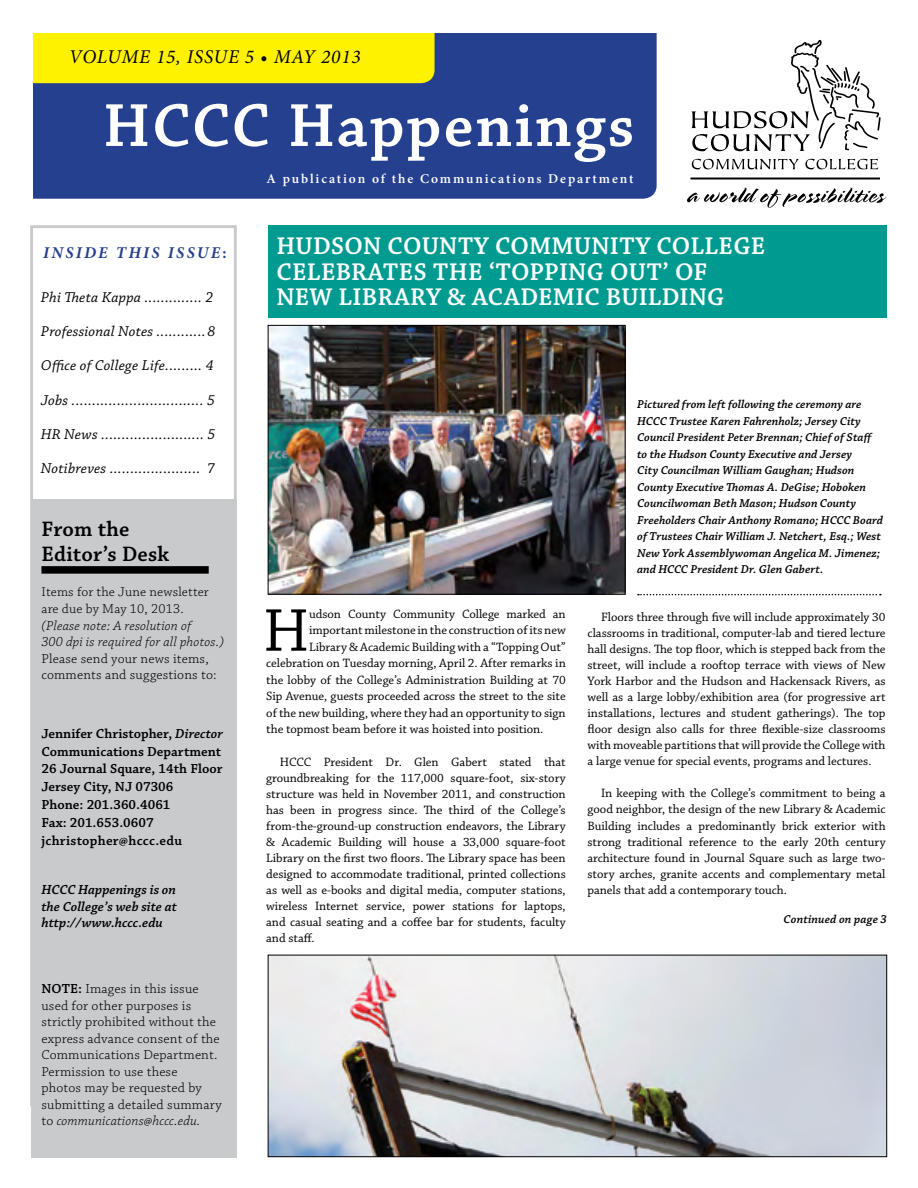
<style>
.page{position:relative;width:918px;height:1188px;background:#fff}
.page>*{position:absolute;margin:0;border:0;box-sizing:border-box;transform-origin:0 0}
.t1{font:600 64.05px "Chaparral Pro";letter-spacing:.025em;color:#fff}
.t2{font:63.45px "Chaparral Pro";color:#000}
.t3{font:600 25.5px/25.5px "Chaparral Pro";letter-spacing:.01em;color:#fff}
.t4{font:600 22.05px/24.8px "Chaparral Pro";letter-spacing:.01em;color:#000}
.t5{font:italic 19.5px "Minion Pro";letter-spacing:.04em;color:#000}
.t6{font:italic 700 16.5px "Minion Pro";letter-spacing:.14em;color:#25408f}
.t7{font:15px "Chaparral Pro It Capt";letter-spacing:.01em;color:#000}
.t8{font:13.8px/16.5px "Chaparral Pro Light Capt";letter-spacing:.01em;color:#000}
.t9{font:13.8px/17.9px "Chaparral Pro Semibold Capt";color:#000}
.t10{font:13.8px/16.5px "Chaparral Pro Light It Capt";letter-spacing:.01em;color:#000}
.t11{font:13.8px/16.5px "Chaparral Pro Semibold It Capt";color:#000;text-align:justify}
.t12{font:13.5px/16.5px "Chaparral Pro Light Capt";letter-spacing:.01em;color:#000}
.t13{font:600 13.5px "Minion Pro";letter-spacing:.14em;color:#fff}
.t14{font:12.75px/16px "Chaparral Pro";letter-spacing:-.005em;color:#000;text-align:justify}
.t15{font:12px/16.5px "Chaparral Pro Semibold It Capt";color:#000}
.s1{font-style:normal;font-stretch:condensed}
.s2{font-family:"Chaparral Pro Semibold It Capt"}
.s3{font-family:"Chaparral Pro Semibold Capt"}
.s4{font-family:"Chaparral Pro Light Capt"}
</style>
<div class="page">
<div style="left:11px;top:9px;width:646px;height:190px;background:#25408f;border-radius:14px"></div>
<div style="left:22px;top:3px;width:413px;height:80px;background:#fff200;border-radius:14px"></div>
<div style="left:0;top:0;width:689px;height:32px;background:#fff"></div>
<svg style="left:692px;top:159px;width:107px;height:10px"></svg>
<svg style="left:805px;top:159px;width:73px;height:10px"></svg>
<svg style="left:691px;top:40px;width:190px;height:111px"></svg>
<hr style="left:690px;top:178px;width:190px;height:1px;background:#000">
<svg style="left:687px;top:187px;width:200px;height:21px"></svg>
<div style="left:31px;top:499px;width:206px;height:658px;background:#c9cacc"></div>
<div style="left:41px;top:566px;width:168px;height:8px;background:#000"></div>
<div style="left:0;top:0;width:33px;height:216px;background:#fff"></div>
<svg style="left:638px;top:594px;width:243px;height:1px"></svg>
<img style="left:270px;top:957px;width:615px;height:198px">
<div style="left:268px;top:955px;width:619px;height:202px;border:1px solid #000"></div>
<img style="left:270px;top:327px;width:354px;height:266px">
<div style="left:268px;top:325px;width:358px;height:270px;border:1px solid #000"></div>
<div style="left:268px;top:226px;width:618px;height:92px;background:#009b90"></div>
<h3 class="t5" style="left:69px;top:44px;width:293px">VOLUME 15, ISSUE 5 • MAY 2013</h3>
<h1 class="t1" style="left:103px;top:89px;width:533px">HCCC HAPPENINGS</h1>
<p class="t13" style="left:267px;top:170px;width:368px">A publication of the Communications Department</p>
<p class="t6" style="left:43px;top:241px;width:185px">INSIDE THIS ISSUE<span class="s1">:</span></p>
<p class="t7" style="left:41px;top:289px;width:174px">Phi Theta Kappa .............. 2</p>
<p class="t7" style="left:41px;top:323px;width:176px">Professional Notes ............8</p>
<p class="t7" style="left:41px;top:357px;width:174px">Office of College Life......... 4</p>
<p class="t7" style="left:41px;top:392px;width:176px">Jobs ................................ 5</p>
<p class="t7" style="left:41px;top:425px;width:176px">HR News ......................... 5</p>
<p class="t7" style="left:41px;top:460px;width:176px">Notibreves ...................... 7</p>
<h3 class="t4" style="left:41px;top:517px;width:129px">FROM THE<br>EDITOR’S DESK</h3>
<p class="t12" style="left:41px;top:584px;width:169px">Items for the June newsletter are due by May 10, 2013.</p>
<p class="t10" style="left:41px;top:617px;width:184px">(Please note: A resolution of<br>300 dpi is required for all photos.)</p>
<p class="t8" style="left:41px;top:650px;width:177px">Please send your news items, comments and suggestions to:</p>
<p class="t9" style="left:41px;top:725px;width:183px">Jennifer Christopher, <span class="s2">Director<br></span>Communications Department<br>26 Journal Square, 14th Floor<br>Jersey City, NJ 07306<br>Phone: 201.360.4061<br>Fax: 201.653.0607 jchristopher@hccc.edu</p>
<p class="t11" style="left:41px;top:882px;width:137px">HCCC Happenings is on the College’s web site at http://www.hccc.edu</p>
<p class="t8" style="left:41px;top:981px;width:182px"><span class="s3">NOTE:</span> Images in this issue used for other purposes is strictly prohibited without the express advance consent of the<br>Communications Department.<br>Permission to use these<br>photos may be requested by submitting a detailed summary</p>
<p class="t10" style="left:41px;top:1113px;width:160px"><span class="s4">to</span> communications@hccc.edu.</p>
<h3 class="t3" style="left:276px;top:234px;width:488px">HUDSON COUNTY COMMUNITY COLLEGE<br>CELEBRATES THE ‘TOPPING OUT’ OF<br>NEW LIBRARY &amp; ACADEMIC BUILDING</h3>
<h2 class="t2" style="left:263px;top:595px;width:48px">H</h2>
<p class="t14" style="left:309px;top:606px;width:258px">udson County Community College marked an</p>
<p class="t14" style="left:309px;top:623px;width:258px">important milestone in the construction of its new</p>
<p class="t14" style="left:309px;top:639px;width:258px">Library &amp; Academic Building with a “Topping Out”</p>
<p class="t14" style="left:266px;top:656px;width:301px">celebration on Tuesday morning, April 2. After remarks in</p>
<p class="t14" style="left:266px;top:672px;width:301px">the lobby of the College’s Administration Building at 70</p>
<p class="t14" style="left:266px;top:689px;width:301px">Sip Avenue, guests proceeded across the street to the site</p>
<p class="t14" style="left:266px;top:705px;width:301px">of the new building, where they had an opportunity to sign</p>
<p class="t14" style="left:266px;top:722px;width:279px">the topmost beam before it was hoisted into position.</p>
<p class="t14" style="left:266px;top:754px;width:301px;text-indent:14px">HCCC President Dr. Glen Gabert stated that groundbreaking for the 117,000 square-foot, six-story structure was held in November 2011, and construction has been in progress since. The third of the College’s from-the-ground-up construction endeavors, the Library &amp; Academic Building will house a 33,000 square-foot Library on the first two floors. The Library space has been designed to accommodate traditional, printed collections as well as e-books and digital media, computer stations, wireless Internet service, power stations for laptops, and casual seating and a coffee bar for students, faculty and staff.</p>
<p class="t15" style="left:637px;top:397px;width:247px">Pictured from left following the ceremony are HCCC Trustee Karen Fahrenholz; Jersey City Council President Peter Brennan; Chief of Staff to the Hudson County Executive and Jersey<br>City Councilman William Gaughan; Hudson County Executive Thomas A. DeGise; Hoboken Councilwoman Beth Mason; Hudson County Freeholders Chair Anthony Romano; HCCC Board of Trustees Chair William J. Netchert, Esq.; West New York Assemblywoman Angelica M. Jimenez; and HCCC President Dr. Glen Gabert.</p>
<p class="t14" style="left:588px;top:609px;width:300px;text-indent:14px">Floors three through five will include approximately 30 classrooms in traditional, computer-lab and tiered lecture hall designs. The top floor, which is stepped back from the street, will include a rooftop terrace with views of New York Harbor and the Hudson and Hackensack Rivers, as well as a large lobby/exhibition area (for progressive art installations, lectures and student gatherings). The top floor design also calls for three flexible-size classrooms with moveable partitions that will provide the College with a large venue for special events, programs and lectures.</p>
<p class="t14" style="left:588px;top:786px;width:300px;text-indent:14px">In keeping with the College’s commitment to being a good neighbor, the design of the new Library &amp; Academic Building includes a predominantly brick exterior with strong traditional reference to the early 20th century architecture found in Journal Square such as large two&shy;story arches, granite accents and complementary metal panels that add a contemporary touch.</p>
<p class="t15" style="left:784px;top:911px;width:105px">Continued on page 3</p>
</div>
